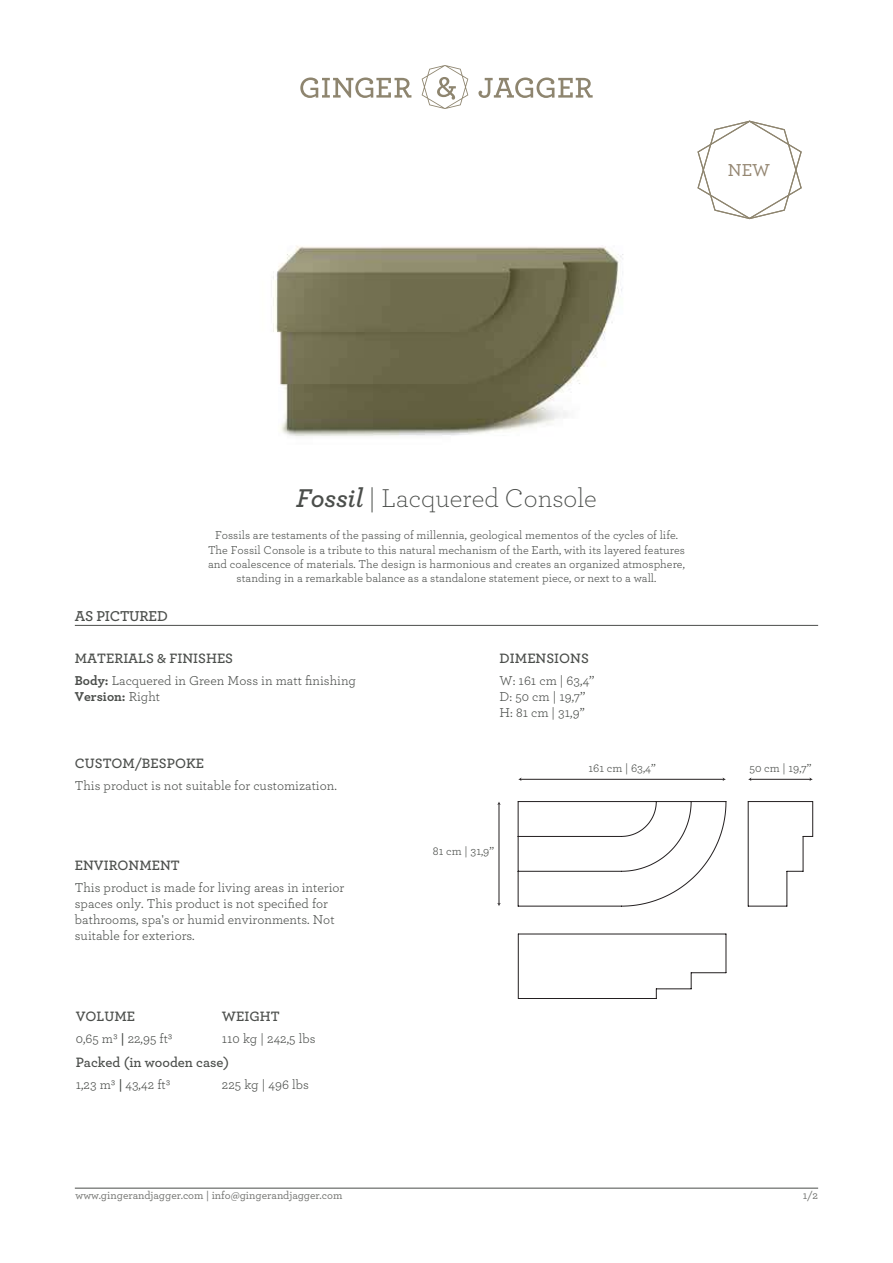
<style>
.page{position:relative;width:893px;height:1263px;background:#fff}
.page>*{position:absolute;margin:0;border:0;box-sizing:border-box;transform-origin:0 0}
.t1{font:300 27px "Archer";color:#4b4e4b}
.t2{font:500 18.15px "Archer";color:#948671}
.t3{font:600 15px "Archer";letter-spacing:-.015em;color:#4b4e4b}
.t4{font:600 14.25px "Archer";color:#4b4e4b}
.t5{font:13.5px/16.2px "Archer";color:#4b4e4b}
.t6{font:12px/14.4px "Archer";color:#4b4e4b;text-align:center}
.t7{font:500 11.25px "Archer";color:#737471}
.s1{font-weight:600;font-style:italic}
.s2{font-weight:700}
.s3{font-weight:600}
</style>
<div class="page">
<img style="left:273px;top:246px;width:351px;height:191px">
<svg style="left:478px;top:78px;width:115px;height:20px"></svg>
<svg style="left:300px;top:77px;width:111px;height:21px"></svg>
<svg style="left:422px;top:65px;width:46px;height:44px"></svg>
<hr style="left:75px;top:1188px;width:743px;height:1px;background:#4b4e4b">
<svg style="left:697px;top:120px;width:105px;height:100px"></svg>
<hr style="left:499px;top:804px;width:1px;height:100px;background:#231f20">
<hr style="left:521px;top:779px;width:203px;height:1px;background:#231f20">
<hr style="left:750px;top:779px;width:60px;height:1px;background:#231f20">
<svg style="left:518px;top:801px;width:208px;height:105px"></svg>
<hr style="left:726px;top:934px;width:1px;height:39px;background:#231f20">
<hr style="left:691px;top:972px;width:35px;height:1px;background:#231f20">
<svg style="left:691px;top:973px;width:1px;height:16px"></svg>
<hr style="left:656px;top:988px;width:35px;height:1px;background:#231f20">
<hr style="left:518px;top:998px;width:138px;height:1px;background:#231f20">
<hr style="left:518px;top:934px;width:208px;height:1px;background:#231f20">
<hr style="left:518px;top:934px;width:1px;height:64px;background:#231f20">
<hr style="left:748px;top:801px;width:65px;height:1px;background:#231f20">
<hr style="left:812px;top:801px;width:1px;height:35px;background:#231f20">
<hr style="left:803px;top:836px;width:1px;height:35px;background:#231f20">
<svg style="left:788px;top:871px;width:15px;height:1px"></svg>
<hr style="left:787px;top:871px;width:1px;height:35px;background:#231f20">
<hr style="left:748px;top:906px;width:39px;height:1px;background:#231f20">
<hr style="left:748px;top:801px;width:1px;height:105px;background:#231f20">
<hr style="left:75px;top:625px;width:743px;height:1px;background:#4b4e4b">
<h2 class="t2" style="left:728px;top:157px;width:44px">NEW</h2>
<p class="t3" style="left:75px;top:605px;width:95px">AS PICTURED</p>
<h1 class="t1" style="left:296px;top:480px;width:302px"><span class="s1">Fossil</span> | Lacquered Console</h1>
<p class="t6" style="left:208px;top:527px;width:478px">Fossils are testaments of the passing of millennia, geological mementos of the cycles of life.<br>The Fossil Console is a tribute to this natural mechanism of the Earth, with its layered features and coalescence of materials. The design is harmonious and creates an organized atmosphere, standing in a remarkable balance as a standalone statement piece, or next to a wall.</p>
<p class="t4" style="left:75px;top:648px;width:160px">MATERIALS &amp; FINISHES</p>
<p class="t5" style="left:75px;top:671px;width:283px"><span class="s2">Body:</span> Lacquered in Green Moss in matt finishing<br><span class="s2">Version:</span> Right</p>
<p class="t4" style="left:500px;top:648px;width:91px">DIMENSIONS</p>
<p class="t5" style="left:500px;top:671px;width:96px">W: 161 cm | 63,4’’<br>D: 50 cm | 19,7’’<br>H: 81 cm | 31,9’’</p>
<p class="t4" style="left:75px;top:752px;width:131px">CUSTOM/BESPOKE</p>
<p class="t5" style="left:75px;top:776px;width:263px">This product is not suitable for customization.</p>
<p class="t4" style="left:75px;top:855px;width:106px">ENVIRONMENT</p>
<p class="t5" style="left:75px;top:878px;width:271px">This product is made for living areas in interior spaces only. This product is not specified for bathrooms, spa's or humid environments. Not suitable for exteriors.</p>
<p class="t4" style="left:76px;top:1005px;width:61px">VOLUME</p>
<p class="t5" style="left:76px;top:1029px;width:99px">0,65 m3 <span class="s3">|</span> 22,95 ft3</p>
<p class="t4" style="left:76px;top:1052px;width:155px">Packed (in wooden case)</p>
<p class="t5" style="left:76px;top:1075px;width:96px">1,23 m3 <span class="s3">|</span> 43,42 ft3</p>
<p class="t4" style="left:222px;top:1006px;width:59px">WEIGHT</p>
<p class="t5" style="left:227px;top:1030px;width:7px">7</p>
<p class="t5" style="left:268px;top:1030px;width:30px">374 8</p>
<p class="t5" style="left:222px;top:1029px;width:95px">110 kg | 242,5 lbs</p>
<p class="t5" style="left:222px;top:1075px;width:89px">225 kg | 496 lbs</p>
<p class="t6" style="left:433px;top:843px;width:63px">81 cm | 31,9’’</p>
<p class="t6" style="left:588px;top:760px;width:69px">161 cm | 63,4’’</p>
<p class="t6" style="left:749px;top:760px;width:64px">50 cm | 19,7’’</p>
<p class="t7" style="left:76px;top:1187px;width:268px">www.gingerandjagger.com | info@gingerandjagger.com</p>
<p class="t7" style="left:803px;top:1187px;width:17px">1/2</p>
</div>
